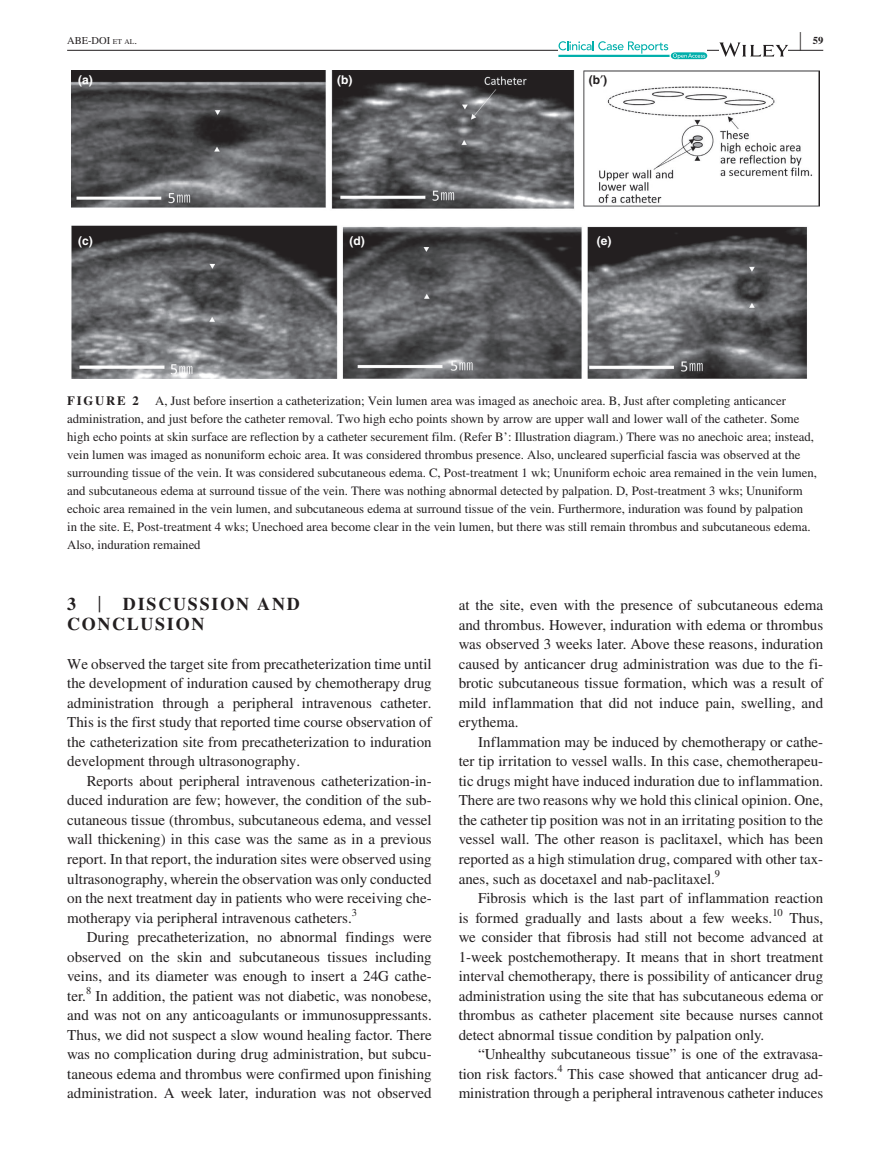
<style>
.page{position:relative;width:893px;height:1174px;background:#fff}
.page>*{position:absolute;margin:0;border:0;box-sizing:border-box;transform-origin:0 0}
.t1{font:700 25.95px "STIX";color:#231f20;scale:.36 1}
.t2{font:700 18px/19.5px "STIX";letter-spacing:.1em;color:#231f20}
.t3{font:15px/19.5px "STIX";color:#231f20;text-align:justify}
.t4{font:12.75px/18px "STIX";color:#231f20}
.t5{font:700 12.75px "STIX";letter-spacing:.14em;color:#231f20}
.t6{font:700 12px "Helvetica";color:#fff}
.t7{font:700 12px "Helvetica";color:#231f20}
.t8{font:10.5px "STIX";color:#231f20}
.t9{font:10.5px "STIX";color:#231f20}
.t10{font:700 10.5px "STIX";color:#231f20}
.s1{font-size:7.35px}
.s2{font-weight:400;font-size:23.7px}
</style>
<div class="page">
<hr style="left:67px;top:50px;width:756px;height:1px;background:#231f20">
<svg style="left:558px;top:41px;width:149px;height:18px"></svg>
<svg style="left:719px;top:42px;width:69px;height:15px"></svg>
<img style="left:71px;top:70px;width:748px;height:308px">
<svg style="left:600px;top:75px;width:3px;height:4px"></svg>
<h1 class="t1" style="left:799px;top:26px;width:7px">|</h1>
<p class="t8" style="left:67px;top:33px;width:71px">ABE-DOI <span class="s1">et al</span>.</p>
<p class="t10" style="left:813px;top:34px;width:12px">59</p>
<p class="t6" style="left:78px;top:73px;width:16px">(a)</p>
<p class="t6" style="left:337px;top:73px;width:17px">(b)</p>
<p class="t7" style="left:589px;top:73px;width:20px">(b)</p>
<p class="t6" style="left:78px;top:233px;width:16px">(c)</p>
<p class="t6" style="left:350px;top:233px;width:17px">(d)</p>
<p class="t6" style="left:597px;top:233px;width:16px">(e)</p>
<p class="t5" style="left:67px;top:393px;width:73px">FIGURE 2</p>
<p class="t4" style="left:67px;top:392px;width:751px;text-indent:88px">A, Just before insertion a catheterization; Vein lumen area was imaged as anechoic area. B, Just after completing anticancer administration, and just before the catheter removal. Two high echo points shown by arrow are upper wall and lower wall of the catheter. Some high echo points at skin surface are reflection by a catheter securement film. (Refer B’: Illustration diagram.) There was no anechoic area; instead, vein lumen was imaged as nonuniform echoic area. It was considered thrombus presence. Also, uncleared superficial fascia was observed at the surrounding tissue of the vein. It was considered subcutaneous edema. C, Post-treatment 1 wk; Ununiform echoic area remained in the vein lumen, and subcutaneous edema at surround tissue of the vein. There was nothing abnormal detected by palpation. D, Post-treatment 3 wks; Ununiform echoic area remained in the vein lumen, and subcutaneous edema at surround tissue of the vein. Furthermore, induration was found by palpation<br>in the site. E, Post-treatment 4 wks; Unechoed area become clear in the vein lumen, but there was still remain thrombus and subcutaneous edema.<br>Also, induration remained</p>
<p class="t2" style="left:67px;top:594px;width:234px">3 <span class="s2">|</span> DISCUSSION AND<br>CONCLUSION</p>
<p class="t3" style="left:67px;top:655px;width:366px">We observed the target site from precatheterization time until the development of induration caused by chemotherapy drug administration through a peripheral intravenous catheter.<br>This is the first study that reported time course observation of the catheterization site from precatheterization to induration development through ultrasonography.</p>
<p class="t3" style="left:67px;top:772px;width:366px;text-indent:20px">Reports about peripheral intravenous catheterization-in&shy;duced induration are few; however, the condition of the sub&shy;cutaneous tissue (thrombus, subcutaneous edema, and vessel wall thickening) in this case was the same as in a previous report. In that report, the induration sites were observed using ultrasonography, wherein the observation was only conducted on the next treatment day in patients who were receiving che&shy;motherapy via peripheral intravenous catheters.</p>
<p class="t9" style="left:352px;top:905px;width:7px">3</p>
<p class="t3" style="left:67px;top:928px;width:366px;text-indent:20px">During precatheterization, no abnormal findings were observed on the skin and subcutaneous tissues including veins, and its diameter was enough to insert a 24G cathe&shy;ter.<sup>8</sup> In addition, the patient was not diabetic, was nonobese, and was not on any anticoagulants or immunosuppressants.<br>Thus, we did not suspect a slow wound healing factor. There was no complication during drug administration, but subcu&shy;taneous edema and thrombus were confirmed upon finishing administration. A week later, induration was not observed</p>
<p class="t3" style="left:459px;top:596px;width:366px">at the site, even with the presence of subcutaneous edema and thrombus. However, induration with edema or thrombus was observed 3 weeks later. Above these reasons, induration caused by anticancer drug administration was due to the fi&shy;brotic subcutaneous tissue formation, which was a result of mild inflammation that did not induce pain, swelling, and erythema.</p>
<p class="t3" style="left:459px;top:733px;width:366px;text-indent:20px">Inflammation may be induced by chemotherapy or cathe&shy;ter tip irritation to vessel walls. In this case, chemotherapeu&shy;tic drugs might have induced induration due to inflammation.<br>There are two reasons why we hold this clinical opinion. One, the catheter tip position was not in an irritating position to the vessel wall. The other reason is paclitaxel, which has been reported as a high stimulation drug, compared with other tax&shy;anes, such as docetaxel and nab-paclitaxel.<sup>9</sup></p>
<p class="t3" style="left:459px;top:889px;width:366px;text-indent:20px">Fibrosis which is the last part of inflammation reaction is formed gradually and lasts about a few weeks.</p>
<p class="t9" style="left:772px;top:905px;width:12px">10</p>
<p class="t3" style="left:459px;top:908px;width:366px;text-indent:331px">Thus, we consider that fibrosis had still not become advanced at 1-week postchemotherapy. It means that in short treatment interval chemotherapy, there is possibility of anticancer drug administration using the site that has subcutaneous edema or thrombus as catheter placement site because nurses cannot detect abnormal tissue condition by palpation only.</p>
<p class="t3" style="left:459px;top:1045px;width:366px;text-indent:20px">“Unhealthy subcutaneous tissue” is one of the extravasa&shy;tion risk factors.</p>
<p class="t9" style="left:557px;top:1061px;width:7px">4</p>
<p class="t3" style="left:459px;top:1064px;width:366px;text-align:right">This case showed that anticancer drug ad-<br>ministration through a peripheral intravenous catheter induces</p>
</div>
